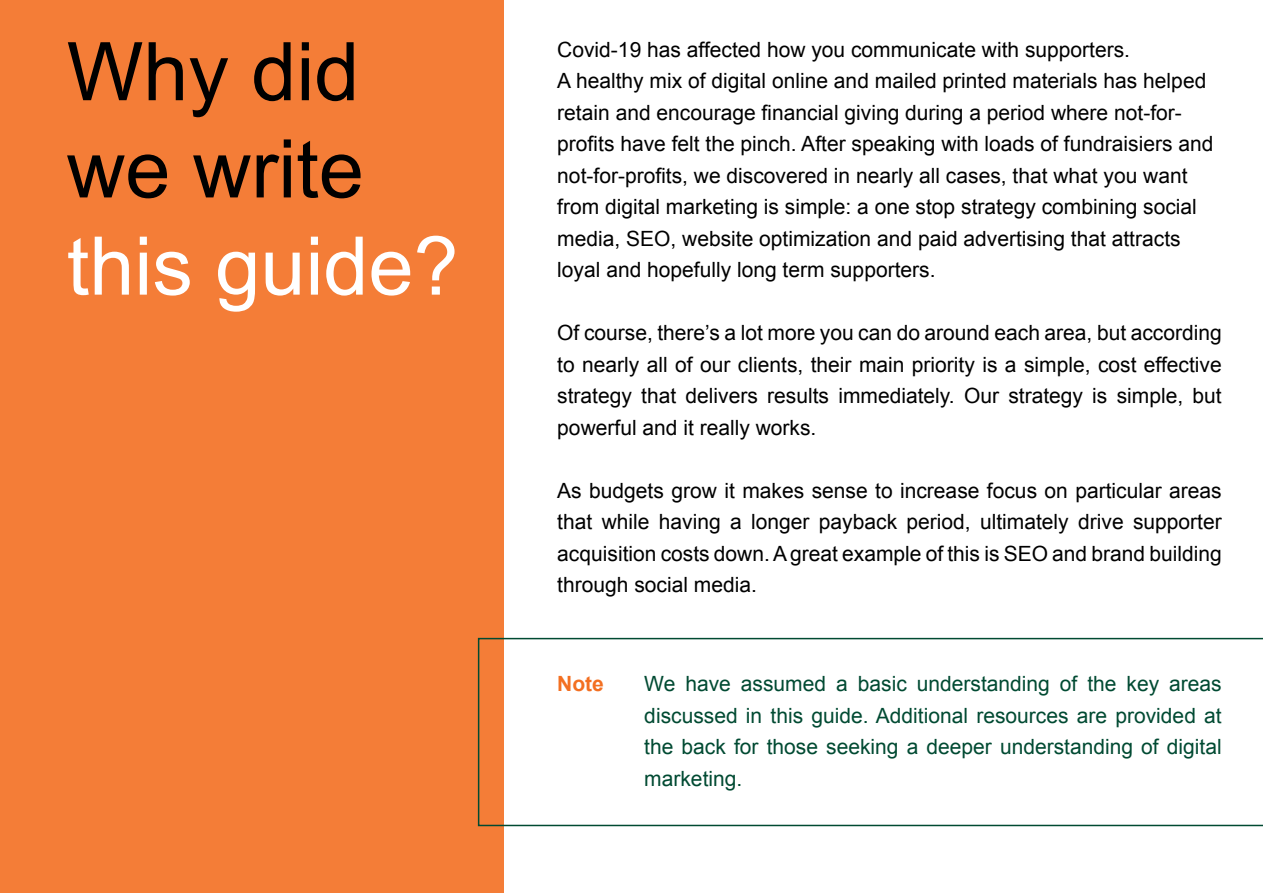
<style>
.page{position:relative;width:1263px;height:893px;background:#fff}
.page>*{position:absolute;margin:0;border:0;box-sizing:border-box;transform-origin:0 0}
.t1{font:81px/97.2px "Arial";color:#000}
.t2{font:81px "Arial";color:#fff}
.t3{font:21px/31.5px "Arial";color:#000;text-align:justify}
.t4{font:21px/31.5px "Arial";color:#004a32;text-align:justify}
.t5{font:700 21px "Arial";color:#f36f21}
</style>
<div class="page">
<div style="left:0;top:0;width:503px;height:893px;background:#f47d37"></div>
<svg style="left:478px;top:638px;width:785px;height:188px"></svg>
<h1 class="t1" style="left:67px;top:24px;width:299px">Why did we write</h1>
<h1 class="t2" style="left:67px;top:213px;width:393px">this guide?</h1>
<p class="t3" style="left:557px;top:34px;width:658px;text-align:left">Covid-19 has affected how you communicate with supporters.<br>A healthy mix of digital online and mailed printed materials has helped retain and encourage financial giving during a period where not-for&shy;profits have felt the pinch. After speaking with loads of fundraisiers and not-for-profits, we discovered in nearly all cases, that what you want from digital marketing is simple: a one stop strategy combining social media, SEO, website optimization and paid advertising that attracts loyal and hopefully long term supporters.</p>
<p class="t3" style="left:557px;top:317px;width:666px">Of course, there’s a lot more you can do around each area, but according to nearly all of our clients, their main priority is a simple, cost effective strategy that delivers results immediately. Our strategy is simple, but powerful and it really works.</p>
<p class="t3" style="left:557px;top:475px;width:666px">As budgets grow it makes sense to increase focus on particular areas that while having a longer payback period, ultimately drive supporter acquisition costs down. A great example of this is SEO and brand building through social media.</p>
<p class="t5" style="left:557px;top:670px;width:48px">Note</p>
<p class="t4" style="left:644px;top:668px;width:579px">We have assumed a basic understanding of the key areas discussed in this guide. Additional resources are provided at the back for those seeking a deeper understanding of digital marketing.</p>
</div>
